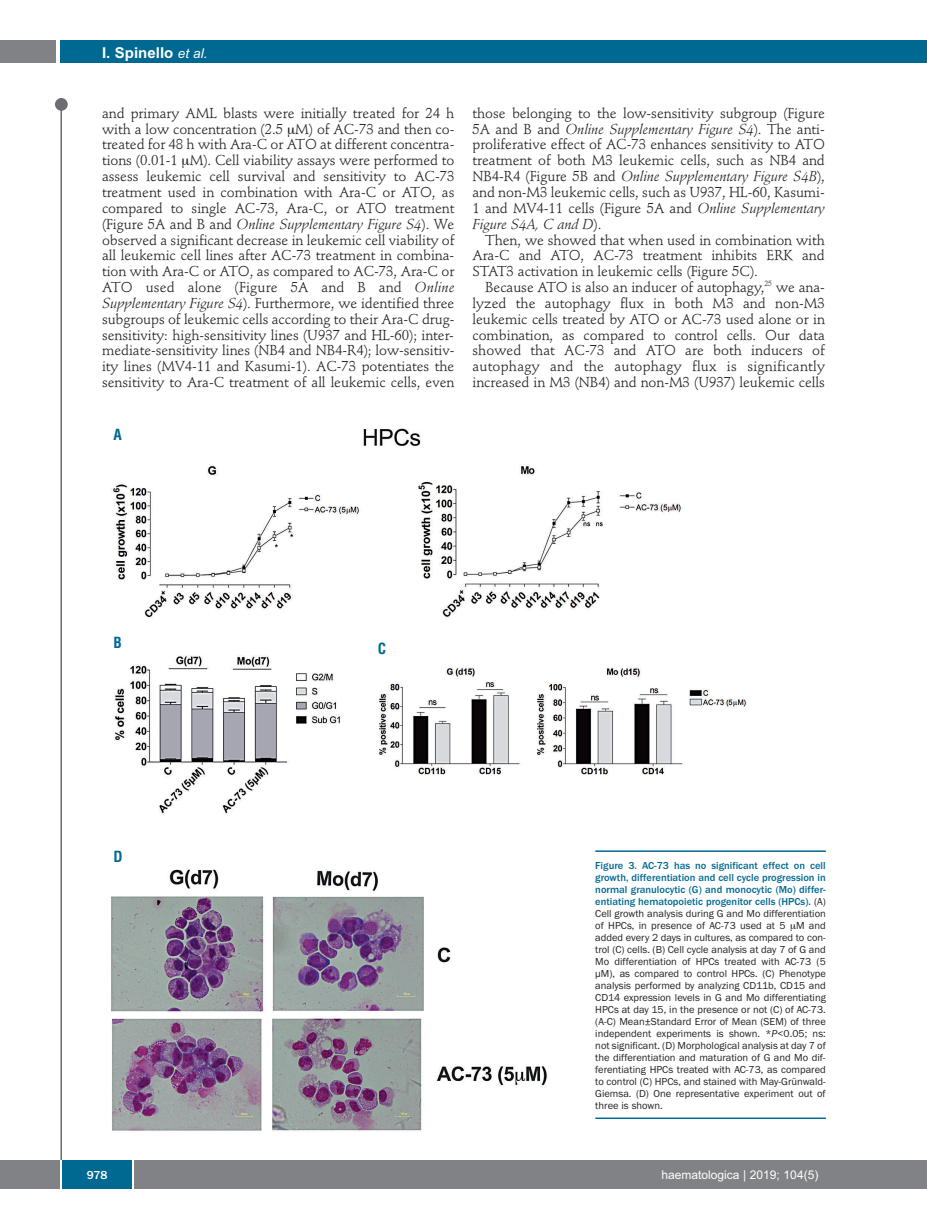
<style>
.page{position:relative;width:927px;height:1225px;background:#fff}
.page>*{position:absolute;margin:0;border:0;box-sizing:border-box;transform-origin:0 0}
.t1{font:700 15px "Arial";color:#fff}
.t2{font:700 condensed 15px "Helvetica";color:#006991}
.t3{font:14.25px/15.9px "Stempel Schneidler";letter-spacing:-.005em;color:#231f20;text-align:justify}
.t4{font:12px "Arial";color:#fff}
.t5{font:500 12px "Franklin Gothic";color:#fff}
.t6{font:10.5px/12px "Franklin Gothic";color:#231f20;text-align:justify}
.s1{font-weight:400;font-style:italic;font-size:13.5px}
.s2{font-style:italic}
.s3{font-weight:500;color:#006991}
</style>
<div class="page">
<div style="left:911px;top:40px;width:16px;height:22px;background:#006991"></div>
<div style="left:910px;top:1160px;width:17px;height:28px;background:#808285"></div>
<div style="left:55px;top:98px;width:13px;height:13px;background:#6c6d70;border-radius:50%"></div>
<hr style="left:60px;top:101px;width:2px;height:1061px;background:#6c6d70">
<div style="left:60px;top:40px;width:852px;height:22px;background:#006991"></div>
<div style="left:0;top:40px;width:56px;height:22px;background:#808285"></div>
<div style="left:0;top:1160px;width:911px;height:28px;background:#808285"></div>
<div style="left:62px;top:1160px;width:71px;height:28px;background:#006991"></div>
<hr style="left:60px;top:1160px;width:2px;height:28px;background:#fff">
<svg style="left:133px;top:1160px;width:1px;height:28px"></svg>
<img style="left:111px;top:428px;width:636px;height:704px">
<hr style="left:595px;top:850px;width:231px;height:2px;background:#006991">
<hr style="left:595px;top:1117px;width:231px;height:2px;background:#006991">
<p class="t1" style="left:102px;top:44px;width:107px">I. Spinello <span class="s1">et al.</span></p>
<p class="t3" style="left:102px;top:106px;width:354px">and primary AML blasts were initially treated for 24 h with a low concentration (2.5 M) of AC-73 and then co&shy;treated for 48 h with Ara-C or ATO at different concentra&shy;tions (0.01-1 M). Cell viability assays were performed to assess leukemic cell survival and sensitivity to AC-73 treatment used in combination with Ara-C or ATO, as compared to single AC-73, Ara-C, or ATO treatment (Figure 5A and B and <span class="s2">Online Supplementary Figure S4</span>). We observed a significant decrease in leukemic cell viability of all leukemic cell lines after AC-73 treatment in combina&shy;tion with Ara-C or ATO, as compared to AC-73, Ara-C or ATO used alone (Figure 5A and B and <span class="s2">Online Supplementary Figure S4</span>). Furthermore, we identified three subgroups of leukemic cells according to their Ara-C drug&shy;sensitivity: high-sensitivity lines (U937 and HL-60); inter&shy;mediate-sensitivity lines (NB4 and NB4-R4); low-sensitiv&shy;ity lines (MV4-11 and Kasumi-1). AC-73 potentiates the sensitivity to Ara-C treatment of all leukemic cells, even</p>
<p class="t3" style="left:472px;top:106px;width:354px">those belonging to the low-sensitivity subgroup (Figure 5A and B and <span class="s2">Online Supplementary Figure S4</span>). The anti&shy;proliferative effect of AC-73 enhances sensitivity to ATO treatment of both M3 leukemic cells, such as NB4 and NB4-R4 (Figure 5B and <span class="s2">Online Supplementary Figure S4B</span>), and non-M3 leukemic cells, such as U937, HL-60, Kasumi-1 and MV4-11 cells (Figure 5A and <span class="s2">Online Supplementary Figure S4A, C and D</span>).</p>
<p class="t3" style="left:472px;top:233px;width:354px;text-indent:13px">Then, we showed that when used in combination with Ara-C and ATO, AC-73 treatment inhibits ERK and STAT3 activation in leukemic cells (Figure 5C).</p>
<p class="t3" style="left:472px;top:281px;width:354px;text-indent:13px">Because ATO is also an inducer of autophagy,<sup>25</sup> we ana&shy;lyzed the autophagy flux in both M3 and non-M3 leukemic cells treated by ATO or AC-73 used alone or in combination, as compared to control cells. Our data showed that AC-73 and ATO are both inducers of autophagy and the autophagy flux is significantly increased in M3 (NB4) and non-M3 (U937) leukemic cells</p>
<p class="t2" style="left:114px;top:426px;width:10px">A</p>
<p class="t2" style="left:114px;top:633px;width:10px">B</p>
<p class="t2" style="left:114px;top:847px;width:11px">D</p>
<p class="t2" style="left:378px;top:640px;width:10px">C</p>
<p class="t6" style="left:595px;top:859px;width:232px"><span class="s3">Figure 3. AC-73 has no significant effect on cell growth, differentiation and cell cycle progression in normal granulocytic (G) and monocytic (Mo) differ&shy;entiating hematopoietic progenitor cells (HPCs).</span> (A)<br>Cell growth analysis during G and Mo differentiation of HPCs, in presence of AC-73 used at 5 M and added every 2 days in cultures, as compared to con&shy;trol (C) cells. (B) Cell cycle analysis at day 7 of G and Mo differentiation of HPCs treated with AC-73 (5 µM), as compared to control HPCs. (C) Phenotype analysis performed by analyzing CD11b, CD15 and CD14 expression levels in G and Mo differentiating HPCs at day 15, in the presence or not (C) of AC-73. (A-C) Mean±Standard Error of Mean (SEM) of three independent experiments is shown. *<span class="s2">P</span>&lt;0.05; ns: not significant. (D) Morphological analysis at day 7 of the differentiation and maturation of G and Mo dif&shy;ferentiating HPCs treated with AC-73, as compared to control (C) HPCs, and stained with May-Grünwald-Giemsa. (D) One representative experiment out of three is shown.</p>
<p class="t5" style="left:87px;top:1167px;width:22px">978</p>
<p class="t4" style="left:661px;top:1167px;width:158px">haematologica | 2019; 104(5)</p>
</div>
